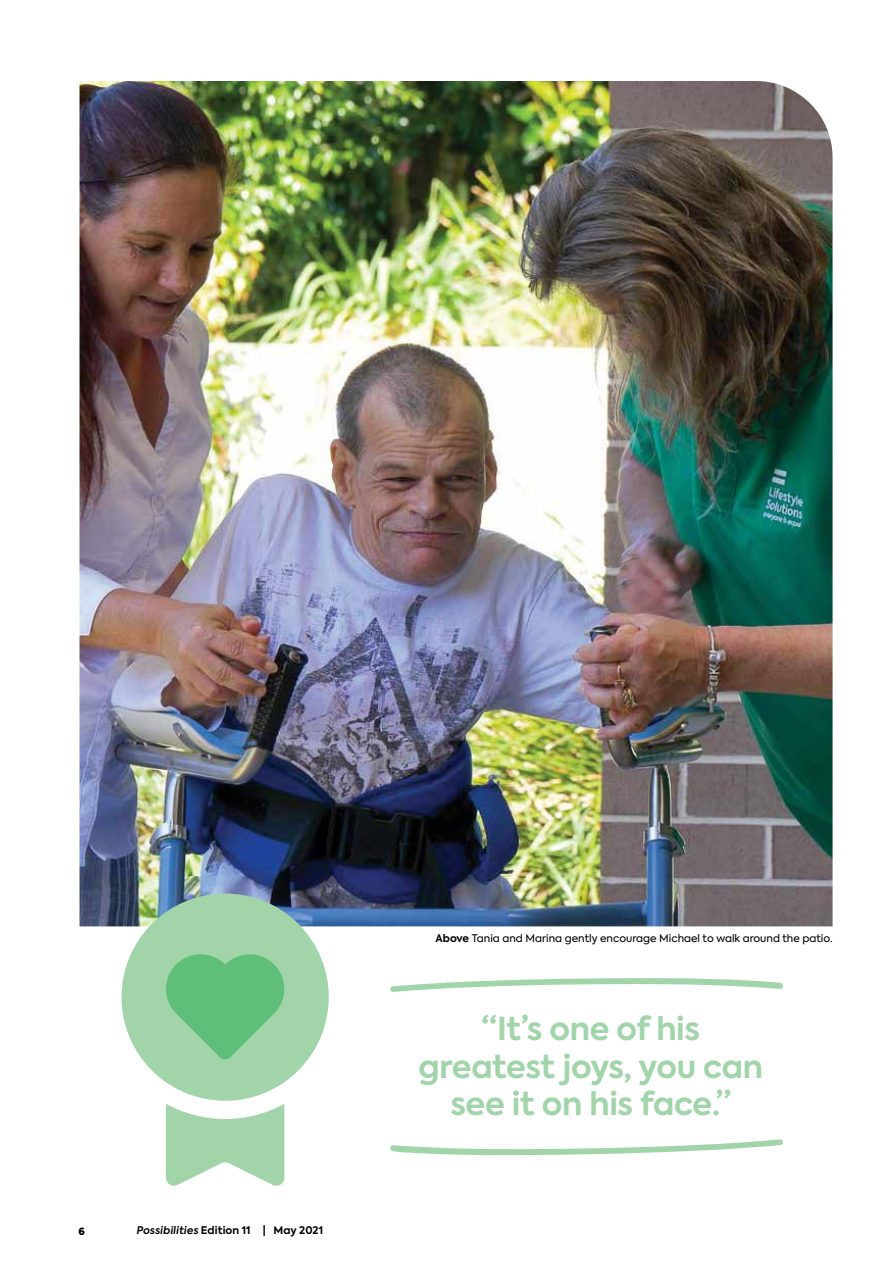
<style>
.page{position:relative;width:893px;height:1263px;background:#fff}
.page>*{position:absolute;margin:0;border:0;box-sizing:border-box;transform-origin:0 0}
.t1{font:700 31.5px/37.5px "Axiforma";letter-spacing:-.01em;color:#a2d4aa;text-align:center}
.t2{font:10.5px "Axiforma";color:#000}
.t3{font:700 10.5px "Axiforma";letter-spacing:.01em;color:#000}
.t4{font:900 10.05px "Axiforma";color:#000}
.s1{font-weight:600;font-style:italic}
.s2{font-weight:700}
</style>
<div class="page">
<img style="left:80px;top:81px;width:752px;height:845px">
<svg style="left:390px;top:978px;width:393px;height:14px"></svg>
<svg style="left:390px;top:1139px;width:393px;height:16px"></svg>
<svg style="left:111px;top:893px;width:228px;height:293px;fill:#a2d4aa"></svg>
<p class="t4" style="left:79px;top:1224px;width:8px">6</p>
<p class="t3" style="left:136px;top:1223px;width:188px"><span class="s1">Possibilities</span> Edition 11 | May 2021</p>
<p class="t2" style="left:436px;top:932px;width:398px"><span class="s2">Above</span> Tania and Marina gently encourage Michael to walk around the patio.</p>
<h1 class="t1" style="left:419px;top:1011px;width:346px">“It’s one of his greatest joys, you can see it on his face.”</h1>
</div>
